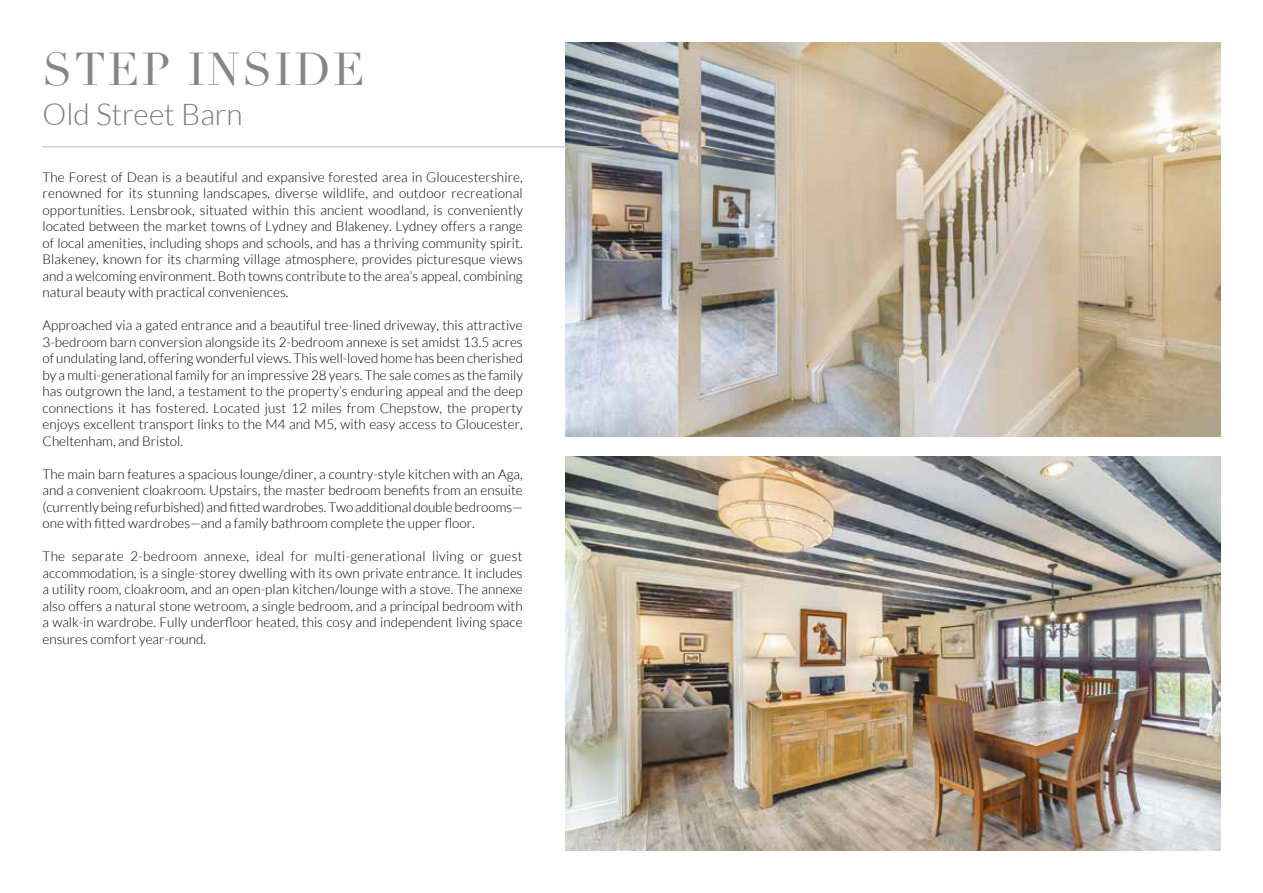
<style>
.page{position:relative;width:1263px;height:893px;background:#fff}
.page>*{position:absolute;margin:0;border:0;box-sizing:border-box;transform-origin:0 0}
.t1{font:45px "Didot";letter-spacing:.05em;color:#858689}
.t2{font:300 30px "Lato";letter-spacing:-.005em;color:#7c7b7b}
.t3{font:300 13.5px/16.5px "Lato";color:#000;text-align:justify}
</style>
<div class="page">
<img style="left:566px;top:43px;width:654px;height:394px">
<img style="left:566px;top:456px;width:654px;height:394px">
<hr style="left:43px;top:147px;width:579px;height:1px;background:#bebebe">
<h1 class="t1" style="left:43px;top:42px;width:324px">STEP INSIDE</h1>
<h2 class="t2" style="left:43px;top:99px;width:202px">Old Street Barn</h2>
<p class="t3" style="left:43px;top:169px;width:482px">The Forest of Dean is a beautiful and expansive forested area in Gloucestershire, renowned for its stunning landscapes, diverse wildlife, and outdoor recreational opportunities. Lensbrook, situated within this ancient woodland, is conveniently located between the market towns of Lydney and Blakeney. Lydney offers a range of local amenities, including shops and schools, and has a thriving community spirit.<br>Blakeney, known for its charming village atmosphere, provides picturesque views and a welcoming environment. Both towns contribute to the area’s appeal, combining natural beauty with practical conveniences.</p>
<p class="t3" style="left:43px;top:317px;width:482px">Approached via a gated entrance and a beautiful tree-lined driveway, this attractive 3-bedroom barn conversion alongside its 2-bedroom annexe is set amidst 13.5 acres of undulating land, offering wonderful views. This well-loved home has been cherished by a multi-generational family for an impressive 28 years. The sale comes as the family has outgrown the land, a testament to the property’s enduring appeal and the deep connections it has fostered. Located just 12 miles from Chepstow, the property enjoys excellent transport links to the M4 and M5, with easy access to Gloucester, Cheltenham, and Bristol.</p>
<p class="t3" style="left:43px;top:466px;width:482px">The main barn features a spacious lounge/diner, a country-style kitchen with an Aga, and a convenient cloakroom. Upstairs, the master bedroom benefits from an ensuite (currently being refurbished) and fitted wardrobes. Two additional double bedrooms— one with fitted wardrobes—and a family bathroom complete the upper floor.</p>
<p class="t3" style="left:43px;top:548px;width:482px">The separate 2-bedroom annexe, ideal for multi-generational living or guest accommodation, is a single-storey dwelling with its own private entrance. It includes a utility room, cloakroom, and an open-plan kitchen/lounge with a stove. The annexe also offers a natural stone wetroom, a single bedroom, and a principal bedroom with a walk-in wardrobe. Fully underfloor heated, this cosy and independent living space ensures comfort year-round.</p>
</div>
